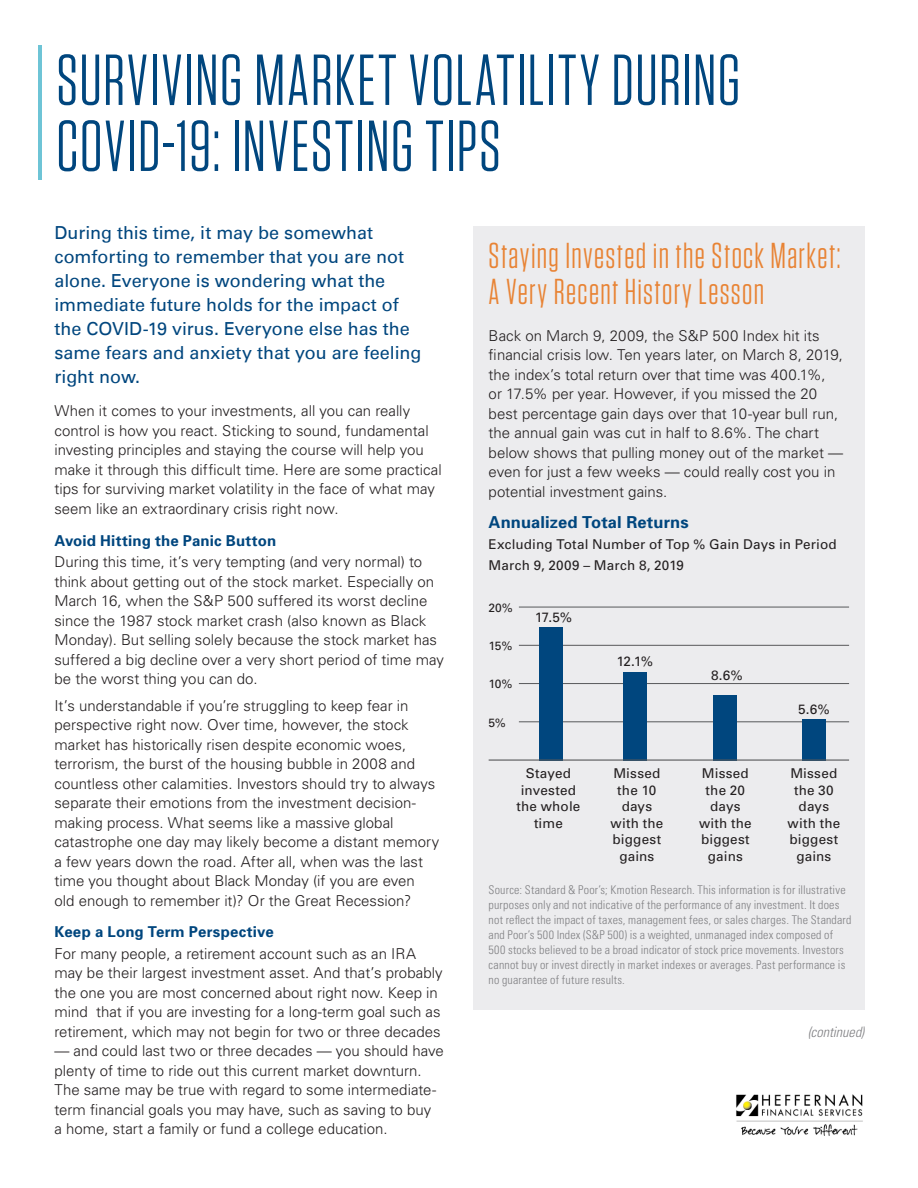
<style>
.page{position:relative;width:918px;height:1188px;background:#fff}
.page>*{position:absolute;margin:0;border:0;box-sizing:border-box;transform-origin:0 0}
.Section_Header_-_cap{font:72px/66px "Tungsten Narrow";letter-spacing:.02em;color:#00467e}
.Subhead-Tungsten-Ulc{font:36px/36px "Tungsten Narrow";letter-spacing:.035em;color:#e88334}
._05_Body_Intro_12_16{font:18px/24px "Univers LT";color:#00467e}
._05_Sub-Subhead_10_1{font:700 16.5px "Univers";letter-spacing:.01em;color:#00467e}
._06_Body_Text_10_13{font:300 15px/19.5px "Univers";color:#231f20}
._05_Sub-Subhead_10_1-2{font:700 15px "Univers";letter-spacing:.01em;color:#00467e}
.Body_Copy{font:italic 300 condensed 14.25px "Univers";color:#808083}
._06_Body_Text_10_13-2{font:13.5px/16.5px "Univers";letter-spacing:.01em;color:#231f20;text-align:center}
._05_Sub-Subhead_10_1-3{font:13.5px "Univers";letter-spacing:.01em;color:#231f20}
.disclosures{font:300 condensed 12px/15px "Univers";letter-spacing:.015em;color:#808083}
._06_Body_Text_10_13-3{font:12px "Univers";color:#231f20}
</style>
<div class="page">
<hr style="left:38px;top:45px;width:4px;height:135px;background:#6ec4d6">
<div style="left:473px;top:226px;width:391px;height:784px;background:#ececee"></div>
<hr style="left:519px;top:722px;width:330px;height:1px;background:#57585a">
<hr style="left:519px;top:683px;width:330px;height:1px;background:#57585a">
<hr style="left:519px;top:645px;width:330px;height:1px;background:#57585a">
<hr style="left:519px;top:607px;width:330px;height:1px;background:#57585a">
<div style="left:539px;top:627px;width:24px;height:134px;background:#00467e"></div>
<div style="left:624px;top:672px;width:23px;height:89px;background:#00467e"></div>
<div style="left:714px;top:695px;width:23px;height:66px;background:#00467e"></div>
<div style="left:802px;top:719px;width:24px;height:42px;background:#00467e"></div>
<hr style="left:489px;top:759px;width:360px;height:2px;background:#57585a">
<img style="left:736px;top:1094px;width:127px;height:42px">
<p class="Section_Header_-_cap" style="left:56px;top:49px;width:685px">SURVIVING MARKET VOLATILITY DURING<br>COVID-19: INVESTING TIPS</p>
<p class="_05_Body_Intro_12_16" style="left:54px;top:221px;width:369px">During this time, it may be somewhat comforting to remember that you are not alone. Everyone is wondering what the immediate future holds for the impact of the COVID-19 virus. Everyone else has the same fears and anxiety that you are feeling right now.</p>
<p class="_06_Body_Text_10_13" style="left:54px;top:401px;width:389px">When it comes to your investments, all you can really control is how you react. Sticking to sound, fundamental investing principles and staying the course will help you make it through this difficult time. Here are some practical tips for surviving market volatility in the face of what may seem like an extraordinary crisis right now.</p>
<p class="_05_Sub-Subhead_10_1-2" style="left:54px;top:531px;width:223px">Avoid Hitting the Panic Button</p>
<p class="_06_Body_Text_10_13" style="left:54px;top:552px;width:391px">During this time, it’s very tempting (and very normal) to think about getting out of the stock market. Especially on March 16, when the S&amp;P 500 suffered its worst decline since the 1987 stock market crash (also known as Black Monday). But selling solely because the stock market has suffered a big decline over a very short period of time may be the worst thing you can do.</p>
<p class="_06_Body_Text_10_13" style="left:54px;top:695px;width:386px">It’s understandable if you’re struggling to keep fear in perspective right now. Over time, however, the stock market has historically risen despite economic woes, terrorism, the burst of the housing bubble in 2008 and countless other calamities. Investors should try to always separate their emotions from the investment decision&shy;making process. What seems like a massive global catastrophe one day may likely become a distant memory a few years down the road. After all, when was the last time you thought about Black Monday (if you are even<br>old enough to remember it)? Or the Great Recession?</p>
<p class="_05_Sub-Subhead_10_1-2" style="left:54px;top:922px;width:221px">Keep a Long Term Perspective</p>
<p class="_06_Body_Text_10_13" style="left:54px;top:943px;width:390px">For many people, a retirement account such as an IRA may be their largest investment asset. And that’s probably the one you are most concerned about right now. Keep in mind that if you are investing for a long-term goal such as retirement, which may not begin for two or three decades</p>
<p class="_06_Body_Text_10_13" style="left:54px;top:1041px;width:391px">— and could last two or three decades — you should have plenty of time to ride out this current market downturn.<br>The same may be true with regard to some intermediate&shy;term financial goals you may have, such as saving to buy<br>a home, start a family or fund a college education.</p>
<p class="Subhead-Tungsten-Ulc" style="left:489px;top:239px;width:353px">Staying Invested in the Stock Market:<br>A Very Recent History Lesson</p>
<p class="_06_Body_Text_10_13" style="left:489px;top:325px;width:356px">Back on March 9, 2009, the S&amp;P 500 Index hit its financial crisis low. Ten years later, on March 8, 2019, the index’s total return over that time was 400.1%,<br>or 17.5% per year. However, if you missed the 20 best percentage gain days over that 10-year bull run, the annual gain was cut in half to 8.6%. The chart below shows that pulling money out of the market — even for just a few weeks — could really cost you in potential investment gains.</p>
<p class="_05_Sub-Subhead_10_1" style="left:489px;top:512px;width:202px">Annualized Total Returns</p>
<p class="_05_Sub-Subhead_10_1-3" style="left:489px;top:536px;width:350px">Excluding Total Number of Top % Gain Days in Period</p>
<p class="_05_Sub-Subhead_10_1-3" style="left:489px;top:557px;width:197px">March 9, 2009 – March 8, 2019</p>
<p class="_06_Body_Text_10_13-3" style="left:488px;top:600px;width:26px">20%</p>
<p class="_06_Body_Text_10_13-3" style="left:488px;top:638px;width:26px">15%</p>
<p class="_06_Body_Text_10_13-3" style="left:488px;top:677px;width:26px">10%</p>
<p class="_06_Body_Text_10_13-3" style="left:488px;top:715px;width:19px">5%</p>
<p class="_06_Body_Text_10_13-2" style="left:535px;top:609px;width:39px">17.5%</p>
<p class="_06_Body_Text_10_13-2" style="left:616px;top:653px;width:38px">12.1%</p>
<p class="_06_Body_Text_10_13-2" style="left:711px;top:667px;width:33px">8.6%</p>
<p class="_06_Body_Text_10_13-2" style="left:798px;top:700px;width:33px">5.6%</p>
<p class="_06_Body_Text_10_13-2" style="left:516px;top:765px;width:65px">Stayed invested the whole time</p>
<p class="_06_Body_Text_10_13-2" style="left:611px;top:765px;width:54px">Missed the 10 days with the biggest gains</p>
<p class="_06_Body_Text_10_13-2" style="left:699px;top:765px;width:54px">Missed the 20 days with the biggest gains</p>
<p class="_06_Body_Text_10_13-2" style="left:788px;top:765px;width:54px">Missed the 30 days with the biggest gains</p>
<p class="disclosures" style="left:489px;top:882px;width:364px">Source: Standard &amp; Poor’s; Kmotion Research. This information is for illustrative purposes only and not indicative of the performance of any investment. It does not reflect the impact of taxes, management fees, or sales charges. The Standard and Poor’s 500 Index (S&amp;P 500) is a weighted, unmanaged index composed of 500 stocks believed to be a broad indicator of stock price movements. Investors cannot buy or invest directly in market indexes or averages. Past performance is no guarantee of future results.</p>
<p class="Body_Copy" style="left:808px;top:1024px;width:57px">(continued)</p>
</div>
